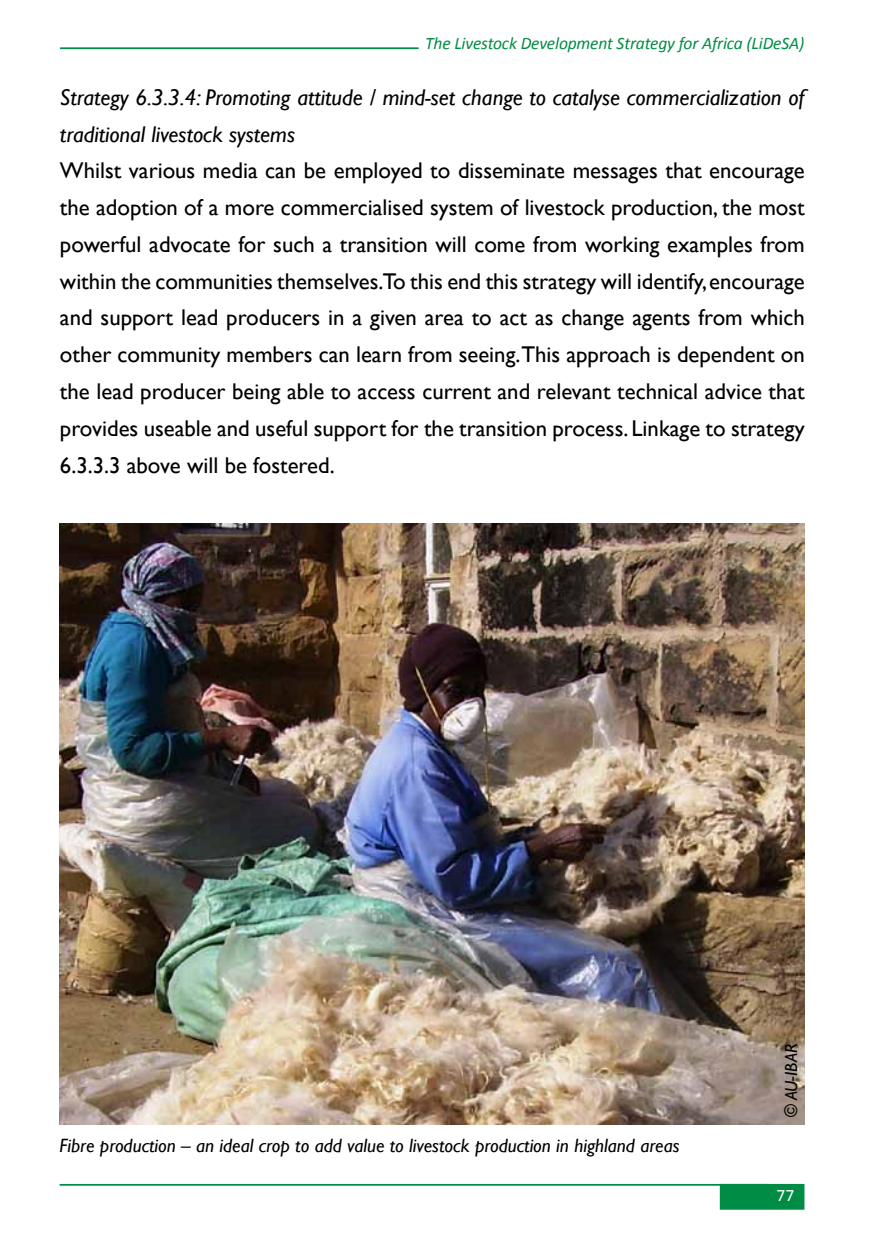
<style>
.page{position:relative;width:874px;height:1241px;background:#fff}
.page>*{position:absolute;margin:0;border:0;box-sizing:border-box;transform-origin:0 0}
.t1{font:22.75px/36.8px "Gill Sans";color:#000;text-align:justify}
.t2{font:italic 22.75px/36.8px "Gill Sans";color:#000}
.t3{font:italic 19.25px "Gill Sans";color:#000}
.t4{font:italic 17.5px "Calibri";letter-spacing:-.01em;color:#008c44}
.t5{font:italic 17.5px "Gill Sans";color:#000}
.t6{font:17.5px "Calibri";color:#fff}
</style>
<div class="page">
<div style="left:719px;top:1183px;width:85px;height:26px;background:#008c44;border:2px solid #008c44"></div>
<hr style="left:60px;top:1183px;width:707px;height:2px;background:#008c44">
<hr style="left:60px;top:47px;width:358px;height:2px;background:#008c44">
<img style="left:60px;top:523px;width:744px;height:601px">
<p class="t4" style="left:425px;top:31px;width:380px">The Livestock Development Strategy for Africa (LiDeSA)</p>
<p class="t2" style="left:60px;top:79px;width:745px">Strategy 6.3.3.4: Promoting attitude / mind-set change to catalyse commercialization of traditional livestock systems</p>
<p class="t1" style="left:60px;top:153px;width:746px">Whilst various media can be employed to disseminate messages that encourage the adoption of a more commercialised system of livestock production, the most powerful advocate for such a transition will come from working examples from within the communities themselves.To this end this strategy will identify, encourage and support lead producers in a given area to act as change agents from which other community members can learn from seeing.This approach is dependent on the lead producer being able to access current and relevant technical advice that provides useable and useful support for the transition process. Linkage to strategy 6.3.3.3 above will be fostered.</p>
<p class="t3" style="left:60px;top:1133px;width:621px">Fibre production – an ideal crop to add value to livestock production in highland areas</p>
<p class="t5" style="left:780px;top:1116px;width:74px;rotate:-90deg">© AU-IBAR</p>
<p class="t6" style="left:776px;top:1183px;width:19px">77</p>
</div>
